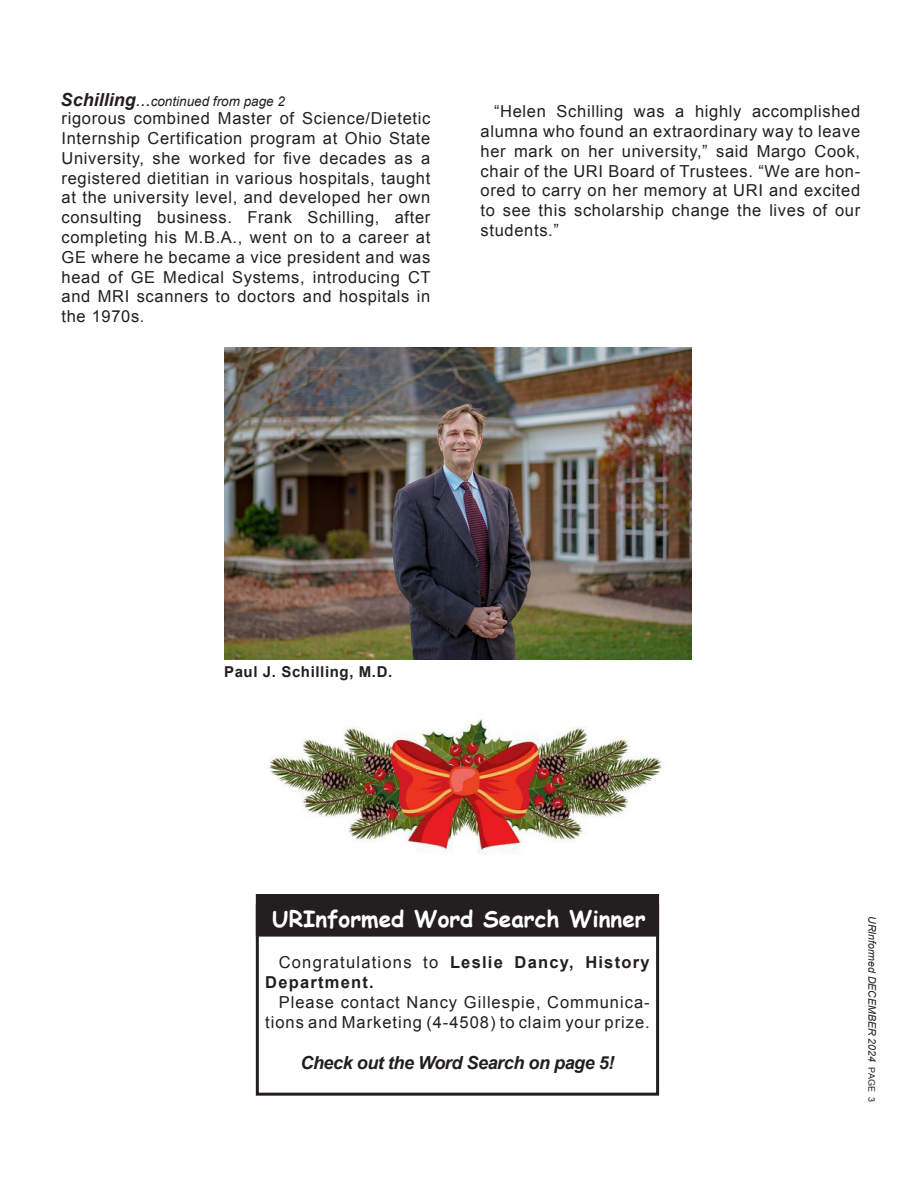
<style>
.page{position:relative;width:918px;height:1188px;background:#fff}
.page>*{position:absolute;margin:0;border:0;box-sizing:border-box;transform-origin:0 0}
.t1{font:700 22.5px "Comic Sans MS";color:#fff}
.t2{font:italic 700 18px "Arial";letter-spacing:-.025em;color:#231f20}
.t3{font:16.5px/19.8px "Arial";letter-spacing:.04em;color:#231f20;text-align:justify}
.t4{font:16.5px/19.8px "Arial";letter-spacing:.06em;color:#231f20;text-align:right}
.t5{font:700 16.5px/19.8px "Arial";letter-spacing:.075em;color:#231f20}
.t6{font:700 15px "Arial";letter-spacing:.04em;color:#231f20}
.t7{font:italic 13.5px "Arial";color:#231f20}
.t8{font:italic 10.5px "Arial";color:#231f20}
.s1{font-weight:700;font-size:18px}
.s2{font-size:18px}
.s3{font-weight:400}
.s4{font-style:normal;font-size:9px}
</style>
<div class="page">
<img style="left:224px;top:347px;width:468px;height:312px">
<div style="left:257px;top:895px;width:401px;height:41px;background:#231f20"></div>
<div style="left:256px;top:894px;width:403px;height:43px;border:2px solid #231f20"></div>
<div style="left:256px;top:904px;width:403px;height:192px;border:3px solid #231f20"></div>
<img style="left:269px;top:719px;width:393px;height:135px">
<p class="t7" style="left:61px;top:92px;width:226px"><span class="s1">Schilling</span><span class="s2">...</span>continued from page 2</p>
<p class="t3" style="left:62px;top:109px;width:371px">rigorous combined Master of Science/Dietetic Internship Certification program at Ohio State University, she worked for five decades as a registered dietitian in various hospitals, taught at the university level, and developed her own consulting business. Frank Schilling, after completing his M.B.A., went on to a career at GE where he became a vice president and was head of GE Medical Systems, introducing CT and MRI scanners to doctors and hospitals in the 1970s.</p>
<p class="t3" style="left:481px;top:102px;width:381px;text-indent:13px">“Helen Schilling was a highly accomplished alumna who found an extraordinary way to leave her mark on her university,” said Margo Cook, chair of the URI Board of Trustees. “We are hon&shy;ored to carry on her memory at URI and excited to see this scholarship change the lives of our students.”</p>
<p class="t6" style="left:224px;top:662px;width:170px">Paul J. Schilling, M.D.</p>
<p class="t1" style="left:272px;top:902px;width:375px">URInformed Word Search Winner</p>
<p class="t5" style="left:265px;top:953px;width:386px;text-indent:13px"><span class="s3">Congratulations to</span> Leslie Dancy, History<br>Department.</p>
<p class="t4" style="left:265px;top:992px;width:386px">Please contact Nancy Gillespie, Communica&shy;tions and Marketing (4-4508) to claim your prize.</p>
<p class="t2" style="left:300px;top:1051px;width:315px">Check out the Word Search on page 5!</p>
<p class="t8" style="left:879px;top:916px;width:187px;rotate:90deg">URInformed DECEMBER 2024 <span class="s4">PAGE 3</span></p>
</div>
